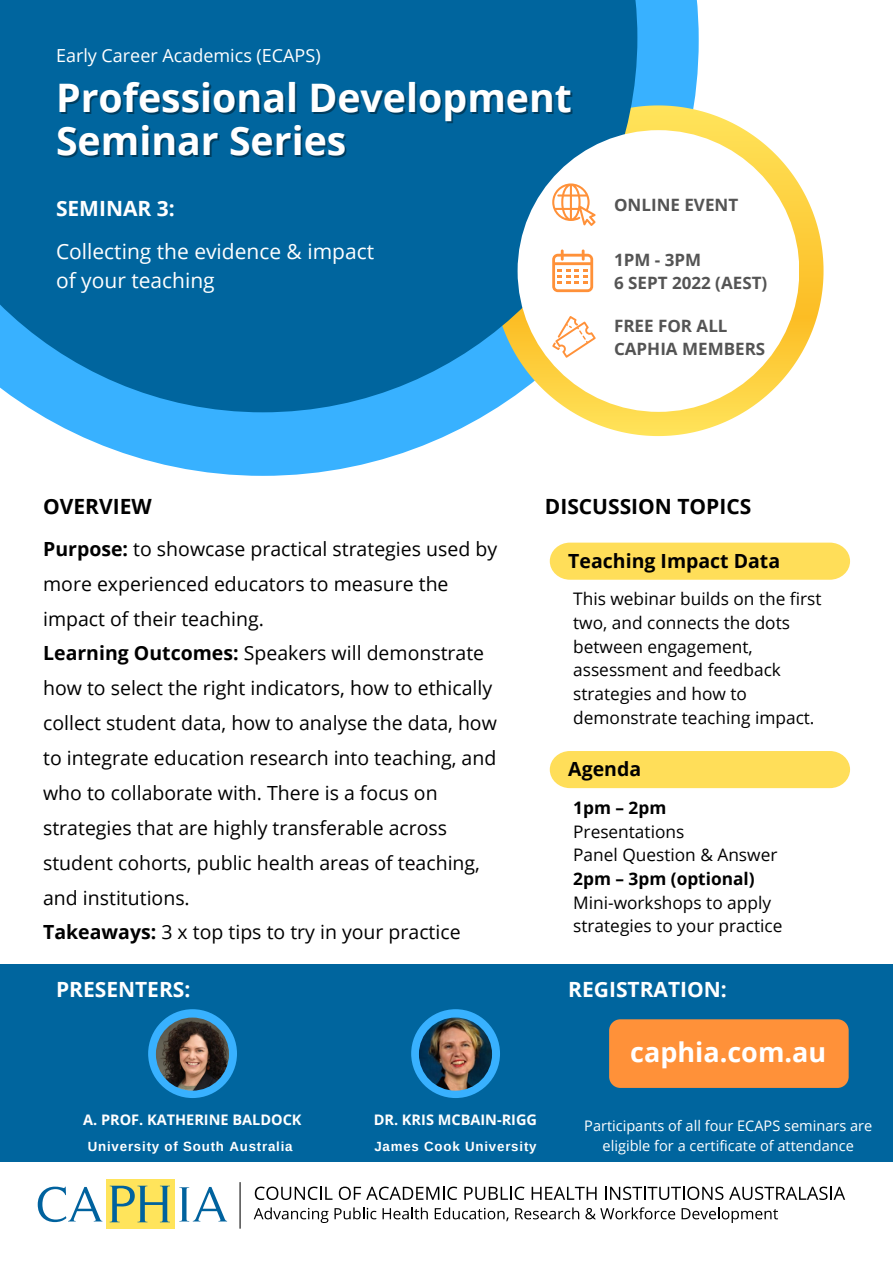
<style>
.page{position:relative;width:893px;height:1264px;background:#fff}
.page>*{position:absolute;margin:0;border:0;box-sizing:border-box;transform-origin:0 0}
.t1{font:700 39.3px/42.9px "Open Sans";color:#fff}
.t2{font:700 27px "Open Sans";color:#fff}
.t3{font:21px/29.2px "Open Sans";color:#fff}
.t4{font:700 21px "Open Sans";color:#fff}
.t5{font:700 21px "Open Sans";color:#000}
.t6{font:19.5px/34.8px "Open Sans";color:#000}
.t7{font:700 19.5px "Open Sans";color:#000}
.t8{font:18px "Open Sans";color:#fff}
.t9{font:17.25px/23.5px "Open Sans";color:#000}
.t10{font:700 17.25px "Open Sans";color:#000}
.t11{font:700 16.95px/23.1px "Open Sans";color:#545454}
.t12{font:14.55px/20.2px "Open Sans";color:#fff;text-align:center}
.t13{font:700 14.55px "Open Sans";color:#fff}
.t14{font:700 13.35px "Arimo";letter-spacing:.06em;color:#fff}
.s1{font-weight:700}
</style>
<div class="page">
<svg style="left:36px;top:0;width:662px;height:476px;fill:#38b1ff"></svg>
<svg style="left:493px;top:105px;width:330px;height:331px"></svg>
<svg style="left:0;top:0;width:637px;height:412px;background:#086ca4"></svg>
<div style="left:517px;top:130px;width:282px;height:282px;background:#fff;border-radius:50%"></div>
<div style="left:0;top:963px;width:892px;height:216px;background:#00659e"></div>
<div style="left:0;top:1162px;width:892px;height:100px;background:#fff"></div>
<div style="left:148px;top:1009px;width:89px;height:89px;background:#38b1ff;border-radius:50%"></div>
<div style="left:411px;top:1009px;width:89px;height:89px;background:#38b1ff;border-radius:50%"></div>
<svg style="left:38px;top:1186px;width:64px;height:35px"></svg>
<svg style="left:179px;top:1186px;width:48px;height:35px"></svg>
<div style="left:106px;top:1178px;width:68px;height:50px;background:#ffe45b"></div>
<svg style="left:110px;top:1185px;width:60px;height:37px"></svg>
<hr style="left:239px;top:1182px;width:1px;height:46px;background:#000">
<svg style="left:255px;top:1186px;width:77px;height:13px"></svg>
<svg style="left:339px;top:1186px;width:118px;height:13px"></svg>
<svg style="left:464px;top:1186px;width:60px;height:13px"></svg>
<svg style="left:531px;top:1186px;width:65px;height:13px"></svg>
<svg style="left:605px;top:1186px;width:118px;height:13px"></svg>
<svg style="left:729px;top:1186px;width:116px;height:13px"></svg>
<svg style="left:254px;top:1207px;width:74px;height:15px"></svg>
<svg style="left:334px;top:1207px;width:42px;height:12px"></svg>
<svg style="left:382px;top:1207px;width:46px;height:12px"></svg>
<svg style="left:434px;top:1207px;width:74px;height:14px"></svg>
<svg style="left:515px;top:1207px;width:64px;height:12px"></svg>
<svg style="left:585px;top:1207px;width:90px;height:12px"></svg>
<svg style="left:681px;top:1207px;width:97px;height:15px"></svg>
<svg style="left:552px;top:183px;width:43px;height:43px"></svg>
<svg style="left:552px;top:249px;width:41px;height:43px"></svg>
<svg style="left:552px;top:316px;width:43px;height:42px"></svg>
<div style="left:549px;top:542px;width:301px;height:37px;background:#ffde59"></div>
<div style="left:609px;top:1019px;width:239px;height:68px;background:#ff9139;border-radius:11px"></div>
<div style="left:549px;top:751px;width:301px;height:37px;background:#ffde59"></div>
<img style="left:419px;top:1017px;width:73px;height:73px;border-radius:50%">
<img style="left:156px;top:1017px;width:73px;height:73px;border-radius:50%">
<p class="t8" style="left:56px;top:43px;width:266px">Early Career Academics (ECAPS)</p>
<h1 class="t1" style="left:56px;top:75px;width:517px">Professional Development<br>Seminar Series</h1>
<p class="t4" style="left:56px;top:194px;width:120px">SEMINAR 3:</p>
<p class="t3" style="left:56px;top:236px;width:319px">Collecting the evidence &amp; impact of your teaching</p>
<p class="t11" style="left:614px;top:193px;width:126px">ONLINE EVENT</p>
<p class="t11" style="left:614px;top:247px;width:155px">1PM - 3PM<br>6 SEPT 2022 (AEST)</p>
<p class="t11" style="left:614px;top:314px;width:153px">FREE FOR ALL<br>CAPHIA MEMBERS</p>
<p class="t5" style="left:43px;top:492px;width:110px">OVERVIEW</p>
<p class="t5" style="left:545px;top:492px;width:208px">DISCUSSION TOPICS</p>
<p class="t7" style="left:568px;top:547px;width:213px">Teaching Impact Data</p>
<p class="t9" style="left:573px;top:587px;width:250px">This webinar builds on the first two, and connects the dots between engagement, assessment and feedback strategies and how to demonstrate teaching impact.</p>
<p class="t6" style="left:43px;top:531px;width:455px"><span class="s1">Purpose:</span> to showcase practical strategies used by more experienced educators to measure the impact of their teaching.<br><span class="s1">Learning Outcomes:</span> Speakers will demonstrate how to select the right indicators, how to ethically collect student data, how to analyse the data, how to integrate education research into teaching, and who to collaborate with. There is a focus on strategies that are highly transferable across student cohorts, public health areas of teaching, and institutions.<br><span class="s1">Takeaways:</span> 3 x top tips to try in your practice</p>
<p class="t7" style="left:568px;top:755px;width:74px">Agenda</p>
<p class="t10" style="left:573px;top:795px;width:95px">1pm – 2pm</p>
<p class="t9" style="left:573px;top:819px;width:206px">Presentations<br>Panel Question &amp; Answer</p>
<p class="t10" style="left:573px;top:866px;width:183px">2pm – 3pm (optional)</p>
<p class="t9" style="left:573px;top:890px;width:211px">Mini-workshops to apply strategies to your practice</p>
<p class="t4" style="left:56px;top:974px;width:136px">PRESENTERS:</p>
<p class="t13" style="left:83px;top:1109px;width:220px">A. PROF. KATHERINE BALDOCK</p>
<p class="t14" style="left:88px;top:1138px;width:206px">University of South Australia</p>
<p class="t13" style="left:374px;top:1109px;width:165px">DR. KRIS MCBAIN-RIGG</p>
<p class="t14" style="left:374px;top:1138px;width:164px">James Cook University</p>
<p class="t4" style="left:568px;top:974px;width:160px">REGISTRATION:</p>
<h2 class="t2" style="left:630px;top:1033px;width:197px">caphia.com.au</h2>
<p class="t12" style="left:584px;top:1114px;width:289px">Participants of all four ECAPS seminars are eligible for a certificate of attendance</p>
</div>
